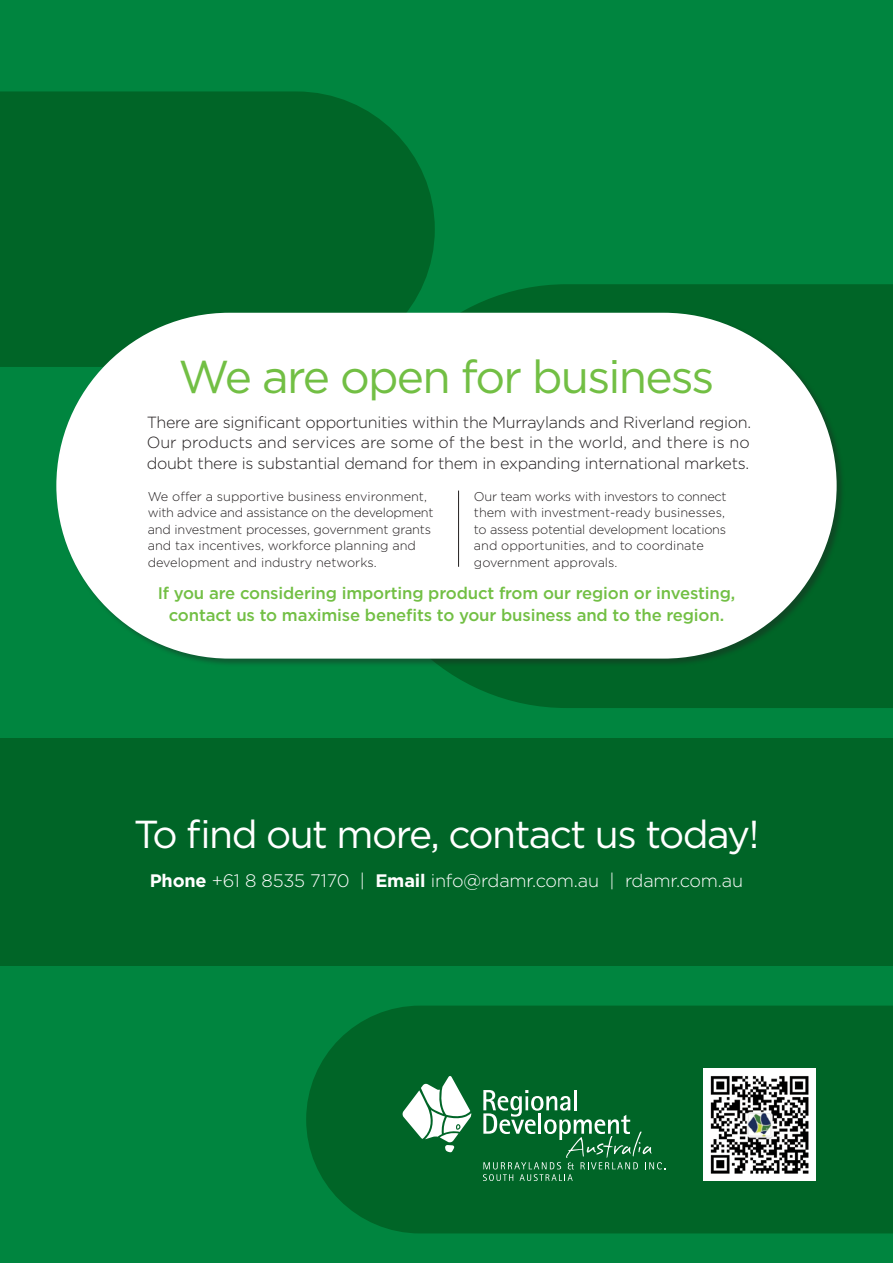
<style>
.page{position:relative;width:893px;height:1263px;background:#00853f}
.page>*{position:absolute;margin:0;border:0;box-sizing:border-box;transform-origin:0 0}
.t1{font:46.05px "Gotham";letter-spacing:-.04em;color:#72bf44}
.t2{font:39px "Gotham";letter-spacing:-.04em;color:#fff}
.t3{font:300 18.15px "Gotham";letter-spacing:-.01em;color:#fff}
.t4{font:500 16.8px/21.8px "Gotham";letter-spacing:-.01em;color:#72bf44;text-align:center}
.t5{font:300 16.2px/20.5px "Gotham";letter-spacing:-.02em;color:#231f20;text-align:justify}
.t6{font:300 12.75px/16.5px "Gotham";letter-spacing:-.01em;color:#231f20}
.s1{font-weight:700}
</style>
<div class="page">
<div style="left:306px;top:1005px;width:587px;height:228px;background:#006527"></div>
<div style="left:0;top:738px;width:893px;height:228px;background:#006527"></div>
<svg style="left:402px;top:1075px;width:69px;height:77px;background:#79ae8d"></svg>
<svg style="left:483px;top:1090px;width:182px;height:91px;background:#267b47"></svg>
<div style="left:443px;top:284px;width:450px;height:424px;background:#006527"></div>
<div style="left:0;top:91px;width:435px;height:276px;background:#006527"></div>
<img style="left:703px;top:1068px;width:112px;height:112px">
<div style="left:56px;top:312px;width:789px;height:356px;background:#231f20;opacity:.4"></div>
<div style="left:56px;top:313px;width:781px;height:346px;background:#fff;border-radius:173px"></div>
<hr style="left:458px;top:491px;width:1px;height:76px;background:#231f20">
<h1 class="t1" style="left:179px;top:347px;width:537px">We are open for business</h1>
<p class="t5" style="left:147px;top:411px;width:606px">There are significant opportunities within the Murraylands and Riverland region.<br>Our products and services are some of the best in the world, and there is no doubt there is substantial demand for them in expanding international markets.</p>
<p class="t6" style="left:148px;top:488px;width:287px">We offer a supportive business environment, with advice and assistance on the development and investment processes, government grants and tax incentives, workforce planning and development and industry networks.</p>
<p class="t6" style="left:474px;top:488px;width:254px">Our team works with investors to connect them with investment-ready businesses, to assess potential development locations and opportunities, and to coordinate government approvals.</p>
<h3 class="t4" style="left:158px;top:582px;width:579px">If you are considering importing product from our region or investing, contact us to maximise benefits to your business and to the region.</h3>
<h2 class="t2" style="left:134px;top:809px;width:627px">To find out more, contact us today!</h2>
<h3 class="t3" style="left:150px;top:869px;width:595px"><span class="s1">Phone</span> +61 8 8535 7170 | <span class="s1">Email</span> info@rdamr.com.au | rdamr.com.au</h3>
</div>
